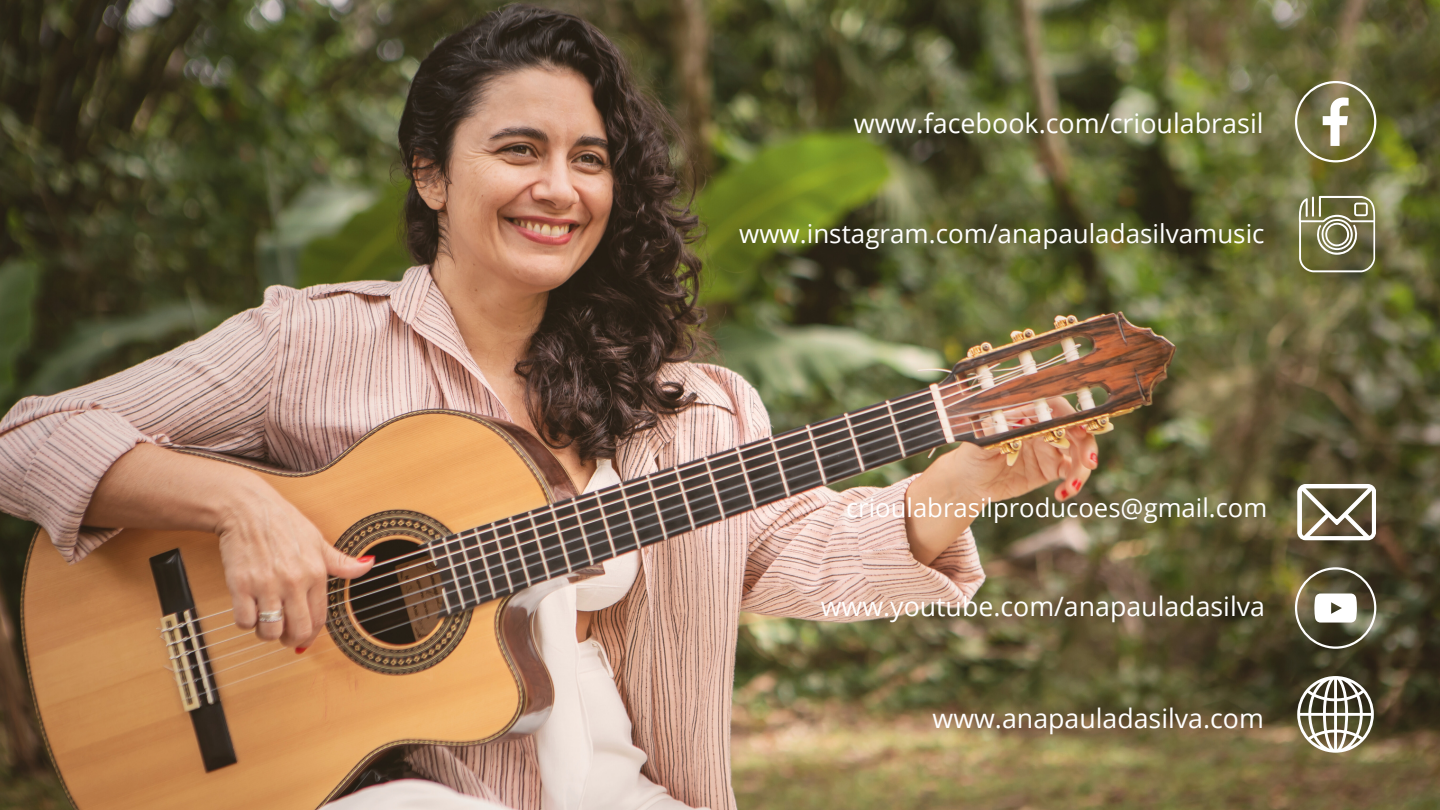
<style>
.page{position:relative;width:1440px;height:810px;background:#fff}
.page>*{position:absolute;margin:0;border:0;box-sizing:border-box;transform-origin:0 0}
.t1{font:26.9px "Open Sans";color:#fff}
.t2{font:26.7px "Open Sans";color:#fff}
.t3{font:26px "Open Sans";color:#fff}
.t4{font:25.7px "Open Sans";color:#fff}
</style>
<div class="page">
<img style="left:0;top:0;width:1440px;height:810px">
<svg style="left:1295px;top:81px;width:81px;height:81px;background:#8a8660"></svg>
<svg style="left:1299px;top:196px;width:76px;height:76px;background:#898764"></svg>
<svg style="left:1297px;top:676px;width:77px;height:77px"></svg>
<svg style="left:1297px;top:484px;width:79px;height:56px"></svg>
<svg style="left:1295px;top:567px;width:81px;height:82px"></svg>
<p class="t1" style="left:854px;top:104px;width:411px">www.facebook.com/crioulabrasil</p>
<p class="t3" style="left:739px;top:215px;width:527px">www.instagram.com/anapauladasilvamusic</p>
<p class="t4" style="left:846px;top:490px;width:423px">crioulabrasilproducoes@gmail.com</p>
<p class="t2" style="left:821px;top:587px;width:446px">www.youtube.com/anapauladasilva</p>
<p class="t2" style="left:933px;top:699px;width:333px">www.anapauladasilva.com</p>
</div>
